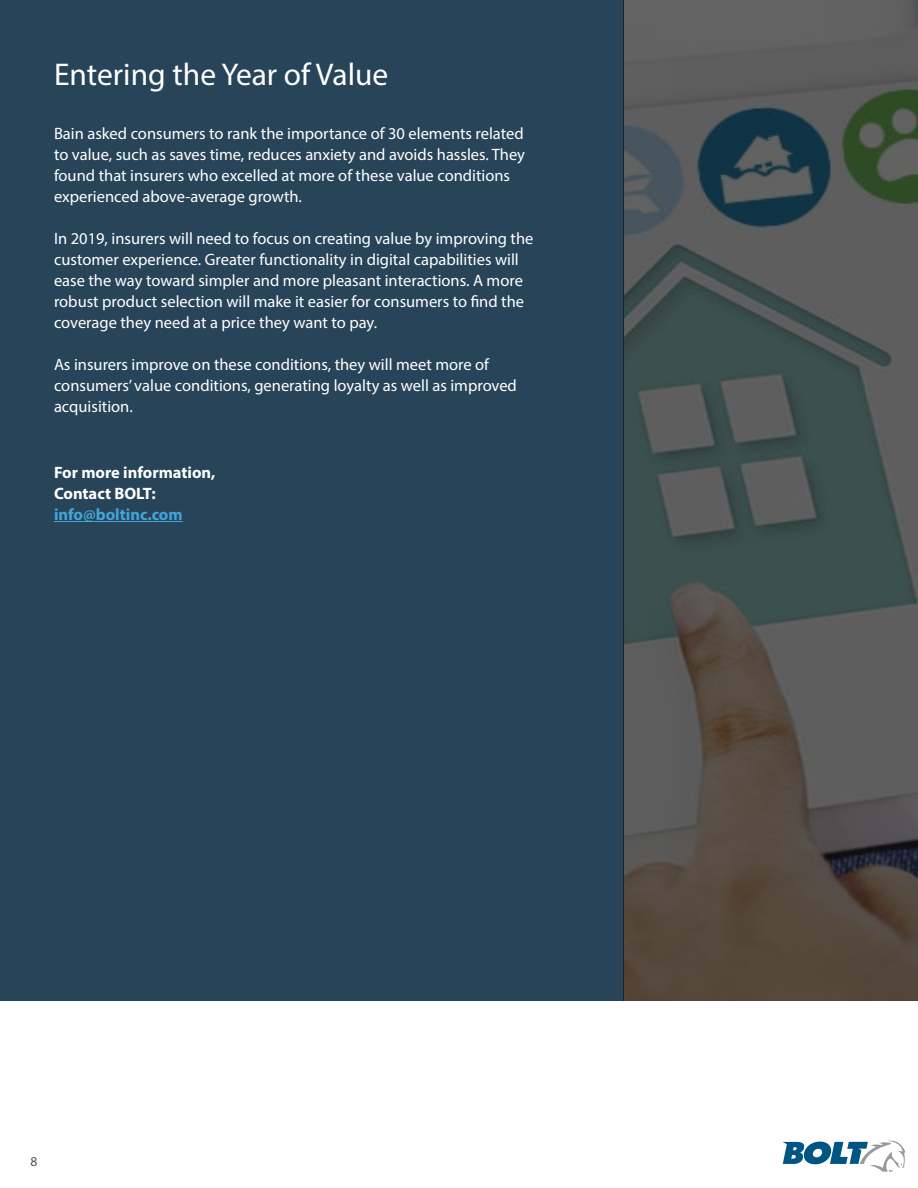
<style>
.page{position:relative;width:918px;height:1188px;background:#fff}
.page>*{position:absolute;margin:0;border:0;box-sizing:border-box;transform-origin:0 0}
.t1{font:31.5px "Myriad Pro";color:#fff}
.t2{font:16.5px/21px "Myriad Pro";color:#fff}
.t3{font:700 16.5px/21px "Myriad Pro";color:#fff}
.t4{font:700 16.5px "Myriad Pro";color:#42a5d7}
.t5{font:13.5px "Myriad Pro";color:#4b4e4f}
</style>
<div class="page">
<div style="left:0;top:0;width:623px;height:1001px;background:#274459"></div>
<hr style="left:54px;top:521px;width:129px;height:1px;background:#42a5d7">
<svg style="left:623px;top:0;width:295px;height:1001px;background:#4f5350"></svg>
<svg style="left:782px;top:1141px;width:123px;height:31px"></svg>
<h1 class="t1" style="left:54px;top:55px;width:336px">Entering the Year of Value</h1>
<p class="t2" style="left:54px;top:123px;width:473px">Bain asked consumers to rank the importance of 30 elements related to value, such as saves time, reduces anxiety and avoids hassles. They found that insurers who excelled at more of these value conditions experienced above-average growth.</p>
<p class="t2" style="left:54px;top:228px;width:481px">In 2019, insurers will need to focus on creating value by improving the customer experience. Greater functionality in digital capabilities will ease the way toward simpler and more pleasant interactions. A more robust product selection will make it easier for consumers to find the coverage they need at a price they want to pay.</p>
<p class="t2" style="left:54px;top:354px;width:464px">As insurers improve on these conditions, they will meet more of consumers’ value conditions, generating loyalty as well as improved acquisition.</p>
<p class="t3" style="left:54px;top:461px;width:163px">For more information,<br>Contact BOLT:</p>
<p class="t4" style="left:54px;top:504px;width:130px">info@boltinc.com</p>
<p class="t5" style="left:30px;top:1153px;width:8px">8</p>
</div>
